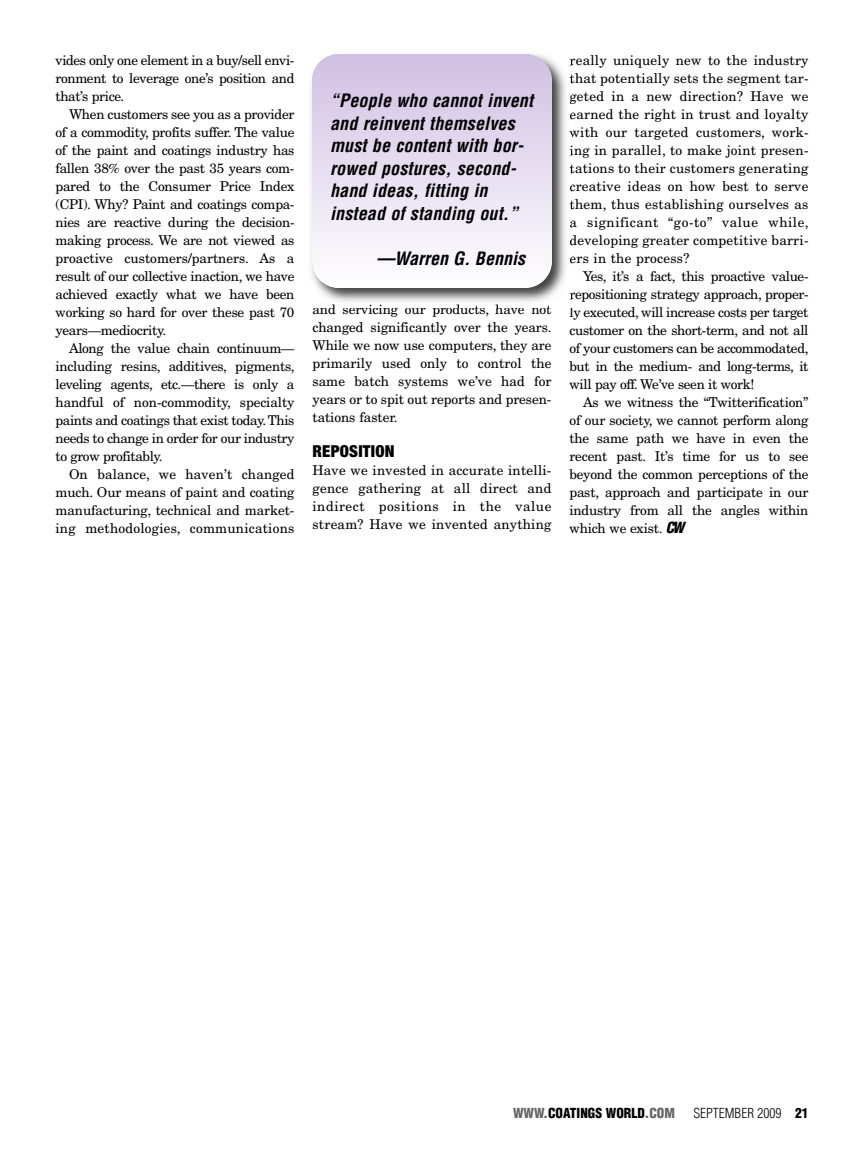
<style>
.page{position:relative;width:864px;height:1161px;background:#fff}
.page>*{position:absolute;margin:0;border:0;box-sizing:border-box;transform-origin:0 0}
.t1{font:italic 700 condensed 18px/22.5px "Helvetica LT Std";letter-spacing:.01em;color:#000}
.t2{font:900 condensed 16.5px "Helvetica Neue LT Std";letter-spacing:.015em;color:#000}
.t3{font:13.5px/18px "New Century Schlbk LT Std";letter-spacing:-.015em;color:#000;text-align:justify}
.t4{font:900 condensed 13.5px "Helvetica LT Std";color:#000}
.t5{font:300 condensed 13.5px "Helvetica LT Std";color:#000}
.s1{font-family:"Helvetica LT Std";font-weight:900;font-style:italic;font-stretch:condensed;font-size:15px}
.s2{color:#666}
.s3{font-weight:900}
</style>
<div class="page">
<img style="left:311px;top:54px;width:259px;height:253px">
<img style="left:330px;top:304px;width:52px;height:3px">
<div style="left:312px;top:54px;width:240px;height:234px;background:linear-gradient(to bottom,#d0bfe3,#fefefe);border-radius:27px"></div>
<p class="t3" style="left:56px;top:53px;width:240px">vides only one element in a buy/sell envi&shy;ronment to leverage one’s position and that’s price.</p>
<p class="t3" style="left:56px;top:107px;width:241px;text-indent:14px">When customers see you as a provider of a commodity, profits suffer. The value of the paint and coatings industry has fallen 38% over the past 35 years com&shy;pared to the Consumer Price Index (CPI). Why? Paint and coatings compa&shy;nies are reactive during the decision&shy;making process. We are not viewed as proactive customers/partners. As a result of our collective inaction, we have achieved exactly what we have been working so hard for over these past 70 years—mediocrity.</p>
<p class="t3" style="left:56px;top:341px;width:240px;text-indent:14px">Along the value chain continuum— including resins, additives, pigments, leveling agents, etc.—there is only a handful of non-commodity, specialty paints and coatings that exist today. This needs to change in order for our industry to grow profitably.</p>
<p class="t3" style="left:56px;top:467px;width:240px;text-indent:14px">On balance, we haven’t changed much. Our means of paint and coating manufacturing, technical and market&shy;ing methodologies, communications</p>
<h1 class="t1" style="left:330px;top:91px;width:205px">“People who cannot invent and reinvent themselves must be content with bor&shy;rowed postures, second&shy;hand ideas, fitting in instead of standing out.”</h1>
<h1 class="t1" style="left:376px;top:249px;width:150px">—Warren G. Bennis</h1>
<p class="t3" style="left:313px;top:302px;width:240px">and servicing our products, have not changed significantly over the years.<br>While we now use computers, they are primarily used only to control the same batch systems we’ve had for years or to spit out reports and presen&shy;tations faster.</p>
<p class="t2" style="left:313px;top:445px;width:84px">REPOSITION</p>
<p class="t3" style="left:313px;top:462px;width:240px">Have we invested in accurate intelli&shy;gence gathering at all direct and indirect positions in the value stream? Have we invented anything</p>
<p class="t3" style="left:570px;top:53px;width:240px">really uniquely new to the industry that potentially sets the segment tar&shy;geted in a new direction? Have we earned the right in trust and loyalty with our targeted customers, work&shy;ing in parallel, to make joint presen&shy;tations to their customers generating creative ideas on how best to serve them, thus establishing ourselves as a significant “go-to” value while, developing greater competitive barri&shy;ers in the process?</p>
<p class="t3" style="left:570px;top:269px;width:240px;text-indent:13px">Yes, it’s a fact, this proactive value&shy;repositioning strategy approach, proper&shy;ly executed, will increase costs per target customer on the short-term, and not all of your customers can be accommodated, but in the medium- and long-terms, it will pay off. We’ve seen it work!</p>
<p class="t3" style="left:570px;top:395px;width:240px;text-indent:13px">As we witness the “Twitterification” of our society, we cannot perform along the same path we have in even the recent past. It’s time for us to see beyond the common perceptions of the past, approach and participate in our industry from all the angles within which we exist. <span class="s1">CW</span></p>
<p class="t4" style="left:513px;top:1108px;width:163px"><span class="s2">WWW.</span>COATINGS WORLD<span class="s2">.COM</span></p>
<p class="t5" style="left:693px;top:1108px;width:117px">SEPTEMBER 2009 <span class="s3">21</span></p>
</div>
